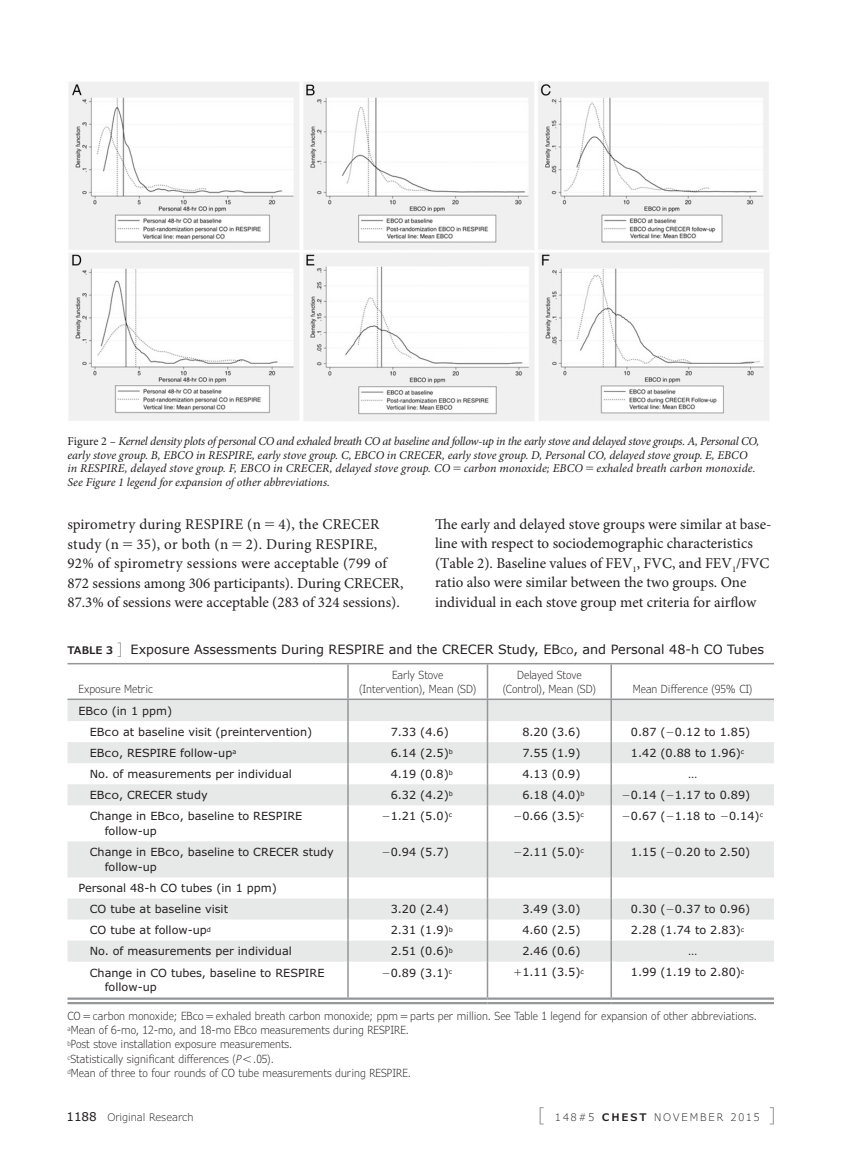
<style>
.page{position:relative;width:864px;height:1161px;background:#fff}
.page>*{position:absolute;margin:0;border:0;box-sizing:border-box;transform-origin:0 0}
.t1{font:15px/19.5px "Minion Pro";color:#231f20}
.t2{font:12.75px "Verdana";color:#231f20}
.t3{font:italic 12px/13.5px "Minion Pro";letter-spacing:-.01em;color:#231f20}
.t4{font:11.25px/15px "Verdana Pro";color:#231f20}
.t5{font:300 condensed 11.25px/14.2px "Verdana Pro";color:#231f20;text-align:center}
.t6{font:300 10.5px "Verdana Pro";letter-spacing:.18em;color:#231f20}
.t7{font:300 10.5px "Verdana Pro";color:#231f20}
.s1{font-style:normal}
.s2{font-family:"Universal Greekwith Math Pi";font-style:normal}
.s3{font-family:"Universal Greekwith Math Pi"}
.s4{font-family:"Verdana Pro";font-weight:600;font-size:10.5px}
.s5{font-family:"Verdana Pro";font-weight:300;font-size:15px;color:#808285}
.s6{font-size:8.85px}
.s7{font-family:"Universal Greekwith Math Pi";font-weight:400;font-stretch:normal}
.s8{font-style:italic}
.s9{font-family:"Verdana";font-weight:400;font-size:12px}
.s10{font-size:18px;color:#808285}
.s11{font-weight:600}
</style>
<div class="page">
<svg style="left:68px;top:700px;width:706px;height:262px;fill:#e7e8e8"></svg>
<hr style="left:68px;top:998px;width:280px;height:2px;background:#949698">
<hr style="left:68px;top:1002px;width:280px;height:2px;background:#949698">
<hr style="left:348px;top:997px;width:140px;height:3px;background:#949698">
<hr style="left:348px;top:1002px;width:140px;height:2px;background:#949698">
<hr style="left:488px;top:997px;width:123px;height:3px;background:#949698">
<hr style="left:488px;top:1002px;width:123px;height:2px;background:#949698">
<hr style="left:611px;top:997px;width:163px;height:3px;background:#949698">
<hr style="left:611px;top:1002px;width:163px;height:2px;background:#949698">
<hr style="left:68px;top:663px;width:706px;height:1px;background:#949698">
<hr style="left:68px;top:699px;width:706px;height:1px;background:#949698">
<hr style="left:347px;top:664px;width:2px;height:35px;background:#949698">
<hr style="left:347px;top:700px;width:2px;height:21px;background:#949698">
<hr style="left:347px;top:721px;width:2px;height:21px;background:#949698">
<hr style="left:347px;top:742px;width:2px;height:21px;background:#949698">
<hr style="left:347px;top:763px;width:2px;height:21px;background:#949698">
<hr style="left:347px;top:784px;width:2px;height:21px;background:#949698">
<hr style="left:347px;top:805px;width:2px;height:36px;background:#949698">
<hr style="left:347px;top:841px;width:2px;height:36px;background:#949698">
<hr style="left:347px;top:877px;width:2px;height:22px;background:#949698">
<hr style="left:347px;top:899px;width:2px;height:21px;background:#949698">
<hr style="left:347px;top:920px;width:2px;height:21px;background:#949698">
<hr style="left:347px;top:941px;width:2px;height:21px;background:#949698">
<hr style="left:347px;top:962px;width:2px;height:36px;background:#949698">
<hr style="left:487px;top:664px;width:1px;height:35px;background:#949698">
<svg style="left:487px;top:700px;width:1px;height:105px"></svg>
<hr style="left:487px;top:805px;width:1px;height:36px;background:#949698">
<hr style="left:487px;top:841px;width:1px;height:36px;background:#949698">
<svg style="left:487px;top:877px;width:1px;height:85px"></svg>
<hr style="left:487px;top:962px;width:1px;height:36px;background:#949698">
<hr style="left:610px;top:664px;width:2px;height:35px;background:#949698">
<hr style="left:610px;top:700px;width:2px;height:21px;background:#949698">
<hr style="left:610px;top:721px;width:2px;height:21px;background:#949698">
<hr style="left:610px;top:742px;width:2px;height:21px;background:#949698">
<hr style="left:610px;top:763px;width:2px;height:21px;background:#949698">
<hr style="left:610px;top:784px;width:2px;height:21px;background:#949698">
<hr style="left:610px;top:805px;width:2px;height:36px;background:#949698">
<hr style="left:610px;top:841px;width:2px;height:36px;background:#949698">
<hr style="left:610px;top:877px;width:2px;height:22px;background:#949698">
<hr style="left:610px;top:899px;width:2px;height:21px;background:#949698">
<hr style="left:610px;top:920px;width:2px;height:21px;background:#949698">
<hr style="left:610px;top:941px;width:2px;height:21px;background:#949698">
<hr style="left:610px;top:962px;width:2px;height:36px;background:#949698">
<img style="left:69px;top:82px;width:700px;height:339px">
<p class="t3" style="left:67px;top:436px;width:693px"><span class="s1">Figure 2</span> – Kernel density plots of personal CO and exhaled breath CO at baseline and follow-up in the early stove and delayed stove groups. A, Personal CO, early stove group. B, EBCO in RESPIRE, early stove group. C, EBCO in CRECER, early stove group. D, Personal CO, delayed stove group. E, EBCO in RESPIRE, delayed stove group. F, EBCO in CRECER, delayed stove group. CO <span class="s2">5</span> carbon monoxide; EBCO <span class="s2">5</span> exhaled breath carbon monoxide.<br>See Figure 1 legend for expansion of other abbreviations.</p>
<p class="t1" style="left:68px;top:516px;width:337px">spirometry during RESPIRE (n <span class="s3">5</span> 4), the CRECER study (n <span class="s3">5</span> 35), or both (n <span class="s3">5</span> 2). During RESPIRE, 92% of spirometry sessions were acceptable (799 of 872 sessions among 306 participants). During CRECER, 87.3% of sessions were acceptable (283 of 324 sessions).</p>
<p class="t1" style="left:435px;top:516px;width:338px">The early and delayed stove groups were similar at base&shy;line with respect to sociodemographic characteristics<br>( Table 2 ). Baseline values of FEV <sub>1</sub> , FVC, and FEV <sub>1</sub> /FVC ratio also were similar between the two groups. One individual in each stove group met criteria for airflow</p>
<p class="t2" style="left:68px;top:641px;width:698px"><span class="s4">TABLE 3</span> <span class="s5">]</span> Exposure Assessments During RESPIRE and the CRECER Study, EB<span class="s6">CO</span>, and Personal 48-h CO Tubes</p>
<p class="t5" style="left:79px;top:683px;width:76px">Exposure Metric</p>
<p class="t5" style="left:359px;top:668px;width:118px">Early Stove (Intervention), Mean (SD)</p>
<p class="t5" style="left:503px;top:668px;width:95px">Delayed Stove (Control), Mean (SD)</p>
<p class="t5" style="left:633px;top:683px;width:121px">Mean Difference (95% CI)</p>
<p class="t4" style="left:90px;top:701px;width:224px;line-height:21px;text-indent:-11px">EB CO (in 1 ppm)<br>EB CO at baseline visit (preintervention)</p>
<p class="t4" style="left:391px;top:725px;width:60px">7.33 (4.6)</p>
<p class="t4" style="left:522px;top:725px;width:60px">8.20 (3.6)</p>
<p class="t4" style="left:631px;top:725px;width:121px">0.87 ( <span class="s3">2</span>0.12 to 1.85)</p>
<p class="t4" style="left:90px;top:746px;width:148px">EB CO , RESPIRE follow-up <sup>a</sup></p>
<p class="t4" style="left:391px;top:746px;width:64px">6.14 (2.5) <sup>b</sup></p>
<p class="t4" style="left:522px;top:746px;width:60px">7.55 (1.9)</p>
<p class="t4" style="left:631px;top:746px;width:115px">1.42 (0.88 to 1.96) <sup>c</sup></p>
<p class="t4" style="left:90px;top:767px;width:204px">No. of measurements per individual</p>
<p class="t4" style="left:391px;top:767px;width:64px">4.19 (0.8) <sup>b</sup></p>
<p class="t4" style="left:522px;top:767px;width:60px">4.13 (0.9)</p>
<p class="t4" style="left:688px;top:767px;width:11px">…</p>
<p class="t4" style="left:90px;top:788px;width:120px">EB CO , CRECER study</p>
<p class="t4" style="left:391px;top:788px;width:64px">6.32 (4.2) <sup>b</sup></p>
<p class="t4" style="left:522px;top:788px;width:64px">6.18 (4.0) <sup>b</sup></p>
<p class="t4" style="left:622px;top:788px;width:130px"><span class="s3">2</span>0.14 ( <span class="s3">2</span>1.17 to 0.89)</p>
<p class="t4" style="left:105px;top:809px;width:199px;text-indent:-15px">Change in EB CO , baseline to RESPIRE follow-up</p>
<p class="t4" style="left:381px;top:809px;width:72px"><span class="s3">2</span>1.21 (5.0) <sup>c</sup></p>
<p class="t4" style="left:513px;top:809px;width:72px"><span class="s3">2</span>0.66 (3.5) <sup>c</sup></p>
<p class="t4" style="left:622px;top:809px;width:143px"><span class="s3">2</span>0.67 ( <span class="s3">2</span>1.18 to <span class="s3">2</span>0.14) <sup>c</sup></p>
<p class="t4" style="left:105px;top:845px;width:231px;text-indent:-15px">Change in EB CO , baseline to CRECER study follow-up</p>
<p class="t4" style="left:381px;top:845px;width:69px"><span class="s3">2</span>0.94 (5.7)</p>
<p class="t4" style="left:513px;top:845px;width:72px"><span class="s3">2</span>2.11 (5.0) <sup>c</sup></p>
<p class="t4" style="left:631px;top:845px;width:121px">1.15 ( <span class="s3">2</span>0.20 to 2.50)</p>
<p class="t4" style="left:90px;top:878px;width:189px;line-height:21px;text-indent:-11px">Personal 48-h CO tubes (in 1 ppm)<br>CO tube at baseline visit</p>
<p class="t4" style="left:391px;top:903px;width:60px">3.20 (2.4)</p>
<p class="t4" style="left:522px;top:903px;width:60px">3.49 (3.0)</p>
<p class="t4" style="left:631px;top:903px;width:121px">0.30 ( <span class="s3">2</span>0.37 to 0.96)</p>
<p class="t4" style="left:90px;top:924px;width:123px">CO tube at follow-up <sup>d</sup></p>
<p class="t4" style="left:391px;top:924px;width:64px">2.31 (1.9) <sup>b</sup></p>
<p class="t4" style="left:522px;top:924px;width:60px">4.60 (2.5)</p>
<p class="t4" style="left:631px;top:924px;width:115px">2.28 (1.74 to 2.83) <sup>c</sup></p>
<p class="t4" style="left:90px;top:945px;width:204px">No. of measurements per individual</p>
<p class="t4" style="left:391px;top:945px;width:64px">2.51 (0.6) <sup>b</sup></p>
<p class="t4" style="left:522px;top:945px;width:60px">2.46 (0.6)</p>
<p class="t4" style="left:688px;top:945px;width:11px">…</p>
<p class="t4" style="left:105px;top:966px;width:221px;text-indent:-15px">Change in CO tubes, baseline to RESPIRE follow-up</p>
<p class="t4" style="left:381px;top:966px;width:72px"><span class="s3">2</span>0.89 (3.1) <sup>c</sup></p>
<p class="t4" style="left:513px;top:966px;width:72px"><span class="s3">1</span> 1.11 (3.5) <sup>c</sup></p>
<p class="t4" style="left:631px;top:966px;width:115px">1.99 (1.19 to 2.80) <sup>c</sup></p>
<p class="t5" style="left:67px;top:1010px;width:691px;text-align:left">CO <span class="s7">5</span> carbon monoxide; EB CO <span class="s7">5</span> exhaled breath carbon monoxide; ppm <span class="s7">5</span> parts per million. See Table 1 legend for expansion of other abbreviations. <sup>a</sup>Mean of 6-mo, 12-mo, and 18-mo EB CO measurements during RESPIRE .<br><sup>b</sup>Post stove installation exposure measurements.<br><sup>c</sup>Statistically significant differences ( <span class="s8">P</span> <span class="s7">,</span> .05).<br><sup>d</sup>Mean of three to four rounds of CO tube measurements during RESPIRE.</p>
<p class="t7" style="left:66px;top:1112px;width:129px"><span class="s9">1188</span> Original Research</p>
<p class="t6" style="left:537px;top:1112px;width:241px"><span class="s10">[</span> 148 # 5 <span class="s11">CHEST</span> NOVEMBER 2015 <span class="s10">]</span></p>
</div>
